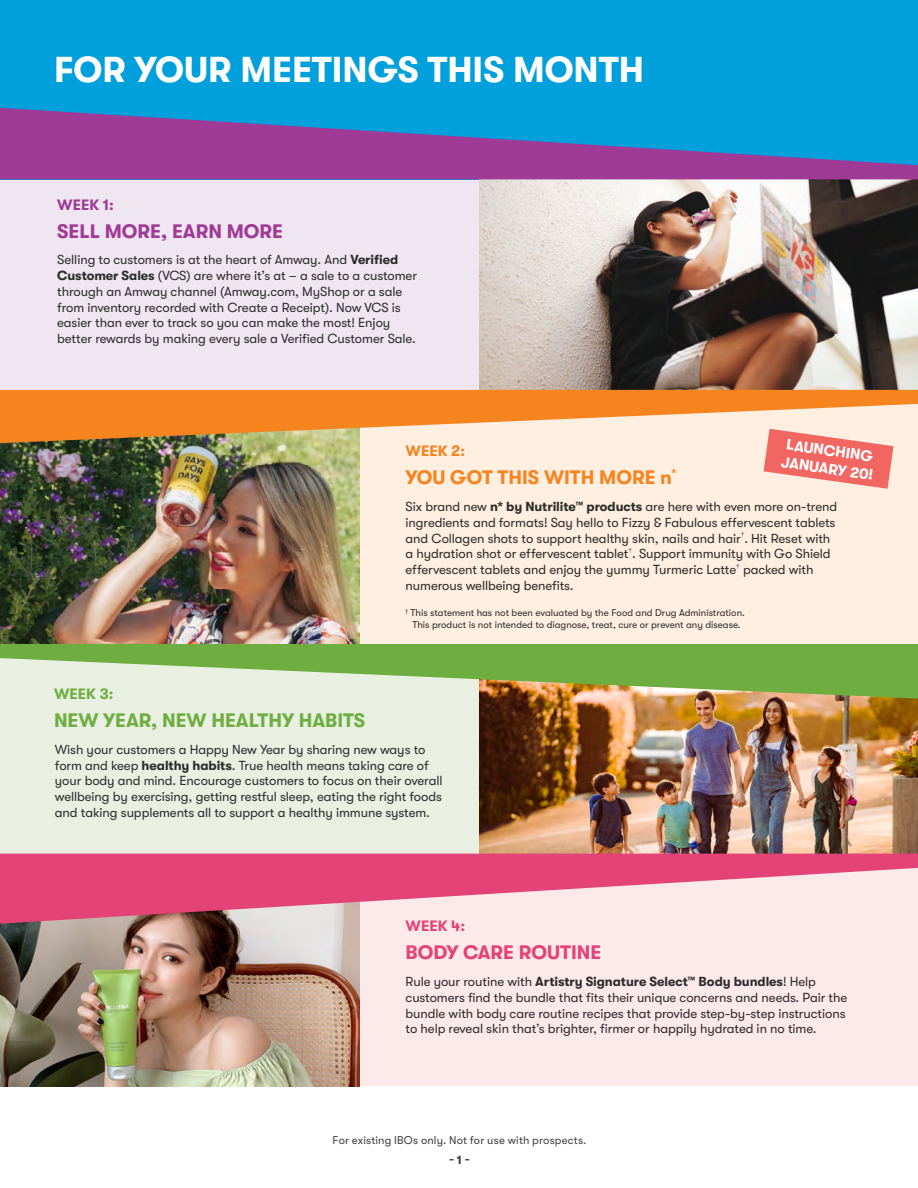
<style>
.page{position:relative;width:918px;height:1188px;background:#fff}
.page>*{position:absolute;margin:0;border:0;box-sizing:border-box;transform-origin:0 0}
.t1{font:700 36px "GT Walsheim";color:#fff}
.t2{font:700 19.5px "GT Walsheim";color:#6eae41}
.t3{font:700 19.5px "GT Walsheim";color:#f6841f}
.t4{font:700 19.5px "GT Walsheim";color:#9f3a96}
.t5{font:700 19.5px "GT Walsheim";color:#e44377}
.t6{font:700 15px/18px "GT Walsheim";color:#fff}
.t7{font:700 15px "GT Walsheim";color:#e44377}
.t8{font:700 15px "GT Walsheim";color:#f6841f}
.t9{font:700 15px "GT Walsheim";color:#9f3a96}
.t10{font:700 15px "GT Walsheim";color:#6eae41}
.t11{font:13.2px/15.8px "GT Walsheim";letter-spacing:-.005em;color:#2d2d2c}
.t12{font:700 12px "GT Walsheim";color:#42403f}
.t13{font:11.25px "GT Walsheim";letter-spacing:.015em;color:#42403f}
.t14{font:9.75px/11.7px "GT Walsheim";color:#2d2d2c;text-align:center}
.t15{font:6.15px "ITC Franklin Gothic Std";color:#2d2d2c}
.s1{font-weight:700}
</style>
<div class="page">
<div style="left:0;top:173px;width:918px;height:235px;background:#efe6f1"></div>
<div style="left:0;top:399px;width:918px;height:245px;background:#ffefe1"></div>
<img style="left:0;top:443px;width:359px;height:201px">
<div style="left:0;top:0;width:918px;height:179px;background:#00a0dd"></div>
<div style="left:0;top:655px;width:918px;height:199px;background:#e9f0e1"></div>
<div style="left:0;top:860px;width:918px;height:226px;background:#fceaeb"></div>
<img style="left:480px;top:179px;width:438px;height:211px">
<img style="left:480px;top:699px;width:438px;height:155px">
<svg style="left:0;top:108px;width:918px;height:71px;fill:#9f3a96"></svg>
<img style="left:0;top:924px;width:359px;height:163px">
<svg style="left:0;top:854px;width:918px;height:70px;fill:#e44377"></svg>
<svg style="left:0;top:390px;width:918px;height:53px;fill:#f6841f"></svg>
<svg style="left:0;top:644px;width:918px;height:55px;fill:#6eae41"></svg>
<svg style="left:764px;top:429px;width:129px;height:60px"></svg>
<h1 class="t1" style="left:54px;top:49px;width:592px">FOR YOUR MEETINGS THIS MONTH</h1>
<p class="t9" style="left:57px;top:197px;width:58px">WEEK 1:</p>
<h2 class="t4" style="left:57px;top:220px;width:227px">SELL MORE, EARN MORE</h2>
<p class="t11" style="left:57px;top:252px;width:361px">Selling to customers is at the heart of Amway. And <span class="s1">Verified Customer Sales</span> (VCS) are where it’s at – a sale to a customer through an Amway channel (Amway.com, MyShop or a sale from inventory recorded with Create a Receipt). Now VCS is easier than ever to track so you can make the most! Enjoy better rewards by making every sale a Verified Customer Sale.</p>
<p class="t8" style="left:406px;top:442px;width:61px">WEEK 2:</p>
<h2 class="t3" style="left:406px;top:466px;width:272px">YOU GOT THIS WITH MORE n<sup>*</sup></h2>
<p class="t6" style="left:785px;top:435px;width:94px;rotate:8deg">LAUNCHING<br>JANUARY 20!</p>
<p class="t11" style="left:406px;top:499px;width:433px">Six brand new <span class="s1">n* by Nutrilite</span><sup>™</sup> <span class="s1">products</span> are here with even more on-trend ingredients and formats! Say hello to Fizzy &amp; Fabulous effervescent tablets and Collagen shots to support healthy skin, nails and hair . Hit Reset with</p>
<p class="t15" style="left:741px;top:531px;width:5px">†</p>
<p class="t11" style="left:406px;top:546px;width:427px">a hydration shot or effervescent tablet . Support immunity with Go Shield</p>
<p class="t15" style="left:628px;top:546px;width:5px">†</p>
<p class="t11" style="left:406px;top:562px;width:332px">effervescent tablets and enjoy the yummy Turmeric Latte</p>
<p class="t15" style="left:736px;top:562px;width:5px">†</p>
<p class="t11" style="left:743px;top:562px;width:72px">packed with</p>
<p class="t11" style="left:406px;top:578px;width:169px">numerous wellbeing benefits.</p>
<p class="t14" style="left:406px;top:607px;width:341px"><sup>†</sup> This statement has not been evaluated by the Food and Drug Administration.<br>This product is not intended to diagnose, treat, cure or prevent any disease.</p>
<p class="t10" style="left:54px;top:685px;width:61px">WEEK 3:</p>
<h2 class="t2" style="left:54px;top:709px;width:313px">NEW YEAR, NEW HEALTHY HABITS</h2>
<p class="t11" style="left:55px;top:742px;width:389px">Wish your customers a Happy New Year by sharing new ways to form and keep <span class="s1">healthy habits</span>. True health means taking care of your body and mind. Encourage customers to focus on their overall wellbeing by exercising, getting restful sleep, eating the right foods and taking supplements all to support a healthy immune system.</p>
<p class="t7" style="left:406px;top:918px;width:61px">WEEK 4:</p>
<h2 class="t5" style="left:406px;top:941px;width:197px">BODY CARE ROUTINE</h2>
<p class="t11" style="left:406px;top:974px;width:443px">Rule your routine with <span class="s1">Artistry Signature Select</span><sup>™</sup> <span class="s1">Body bundles</span>! Help customers find the bundle that fits their unique concerns and needs. Pair the bundle with body care routine recipes that provide step-by-step instructions to help reveal skin that’s brighter, firmer or happily hydrated in no time.</p>
<p class="t13" style="left:333px;top:1134px;width:255px">For existing IBOs only. Not for use with prospects.</p>
<p class="t12" style="left:449px;top:1153px;width:22px">- 1 -</p>
</div>
